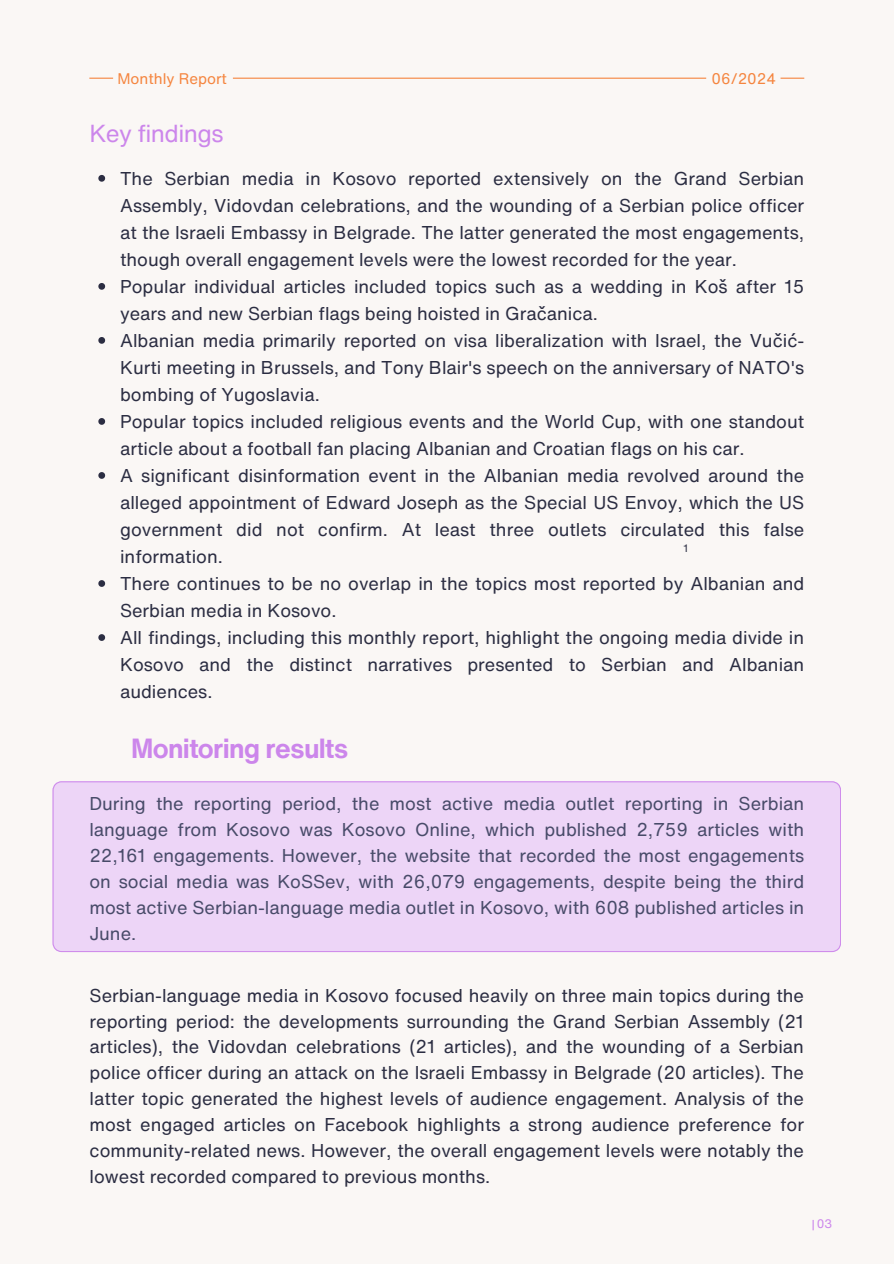
<style>
.page{position:relative;width:894px;height:1264px;background:#fff}
.page>*{position:absolute;margin:0;border:0;box-sizing:border-box;transform-origin:0 0}
.t1{font:700 27px "Helvetica Now Text";letter-spacing:-.025em;color:#cc86eb}
.t2{font:24px "Helvetica Now Text";letter-spacing:-.025em;color:#cc86eb}
.t3{font:18px/27px "Helvetica Now Text";color:#2b2d42;text-align:justify}
.t4{font:18px/25.8px "Helvetica Now Text";color:#484b69;text-align:justify}
.t5{font:15px "Helvetica Now Text";color:#f5853f}
.t6{font:12px "Helvetica Now Text";color:#cc86eb}
.t7{font:10.5px "Helvetica Now Text";color:#2b2d42}
</style>
<div class="page">
<div style="left:0;top:0;width:893px;height:1263px;background:#faf7f5"></div>
<hr style="left:233px;top:78px;width:473px;height:1px;background:#f5853f">
<svg style="left:89px;top:78px;width:24px;height:1px"></svg>
<svg style="left:780px;top:78px;width:24px;height:1px"></svg>
<svg style="left:98px;top:175px;width:7px;height:7px"></svg>
<svg style="left:98px;top:283px;width:7px;height:7px"></svg>
<svg style="left:98px;top:337px;width:7px;height:7px"></svg>
<svg style="left:98px;top:418px;width:7px;height:7px"></svg>
<svg style="left:98px;top:472px;width:7px;height:7px"></svg>
<svg style="left:98px;top:580px;width:7px;height:7px"></svg>
<svg style="left:98px;top:634px;width:7px;height:7px"></svg>
<div style="left:52px;top:781px;width:788px;height:171px;background:#edd5f7"></div>
<p class="t5" style="left:117px;top:67px;width:111px">Monthly Report</p>
<p class="t2" style="left:89px;top:115px;width:136px">Key findings</p>
<h2 class="t5" style="left:711px;top:67px;width:66px">06/2024</h2>
<p class="t3" style="left:120px;top:165px;width:685px">The Serbian media in Kosovo reported extensively on the Grand Serbian Assembly, Vidovdan celebrations, and the wounding of a Serbian police officer at the Israeli Embassy in Belgrade. The latter generated the most engagements, though overall engagement levels were the lowest recorded for the year.</p>
<p class="t3" style="left:120px;top:273px;width:685px">Popular individual articles included topics such as a wedding in Koš after 15 years and new Serbian flags being hoisted in Gračanica.</p>
<p class="t3" style="left:120px;top:327px;width:685px">Albanian media primarily reported on visa liberalization with Israel, the Vučić-Kurti meeting in Brussels, and Tony Blair's speech on the anniversary of NATO's bombing of Yugoslavia.</p>
<p class="t3" style="left:120px;top:408px;width:685px">Popular topics included religious events and the World Cup, with one standout article about a football fan placing Albanian and Croatian flags on his car.</p>
<p class="t3" style="left:120px;top:462px;width:685px">A significant disinformation event in the Albanian media revolved around the alleged appointment of Edward Joseph as the Special US Envoy, which the US government did not confirm. At least three outlets circulated this false information.</p>
<p class="t3" style="left:120px;top:570px;width:685px">There continues to be no overlap in the topics most reported by Albanian and<br>Serbian media in Kosovo.</p>
<p class="t3" style="left:120px;top:624px;width:685px">All findings, including this monthly report, highlight the ongoing media divide in Kosovo and the distinct narratives presented to Serbian and Albanian audiences.</p>
<p class="t7" style="left:683px;top:540px;width:6px">1</p>
<h3 class="t1" style="left:131px;top:728px;width:219px">Monitoring results</h3>
<h3 class="t4" style="left:89px;top:790px;width:716px">During the reporting period, the most active media outlet reporting in Serbian language from Kosovo was Kosovo Online, which published 2,759 articles with 22,161 engagements. However, the website that recorded the most engagements on social media was KoSSev, with 26,079 engagements, despite being the third most active Serbian-language media outlet in Kosovo, with 608 published articles in June.</h3>
<p class="t3" style="left:90px;top:982px;width:715px;line-height:25.8px">Serbian-language media in Kosovo focused heavily on three main topics during the reporting period: the developments surrounding the Grand Serbian Assembly (21 articles), the Vidovdan celebrations (21 articles), and the wounding of a Serbian police officer during an attack on the Israeli Embassy in Belgrade (20 articles). The latter topic generated the highest levels of audience engagement. Analysis of the most engaged articles on Facebook highlights a strong audience preference for community-related news. However, the overall engagement levels were notably the lowest recorded compared to previous months.</p>
<h1 class="t6" style="left:816px;top:1214px;width:17px">03</h1>
</div>
